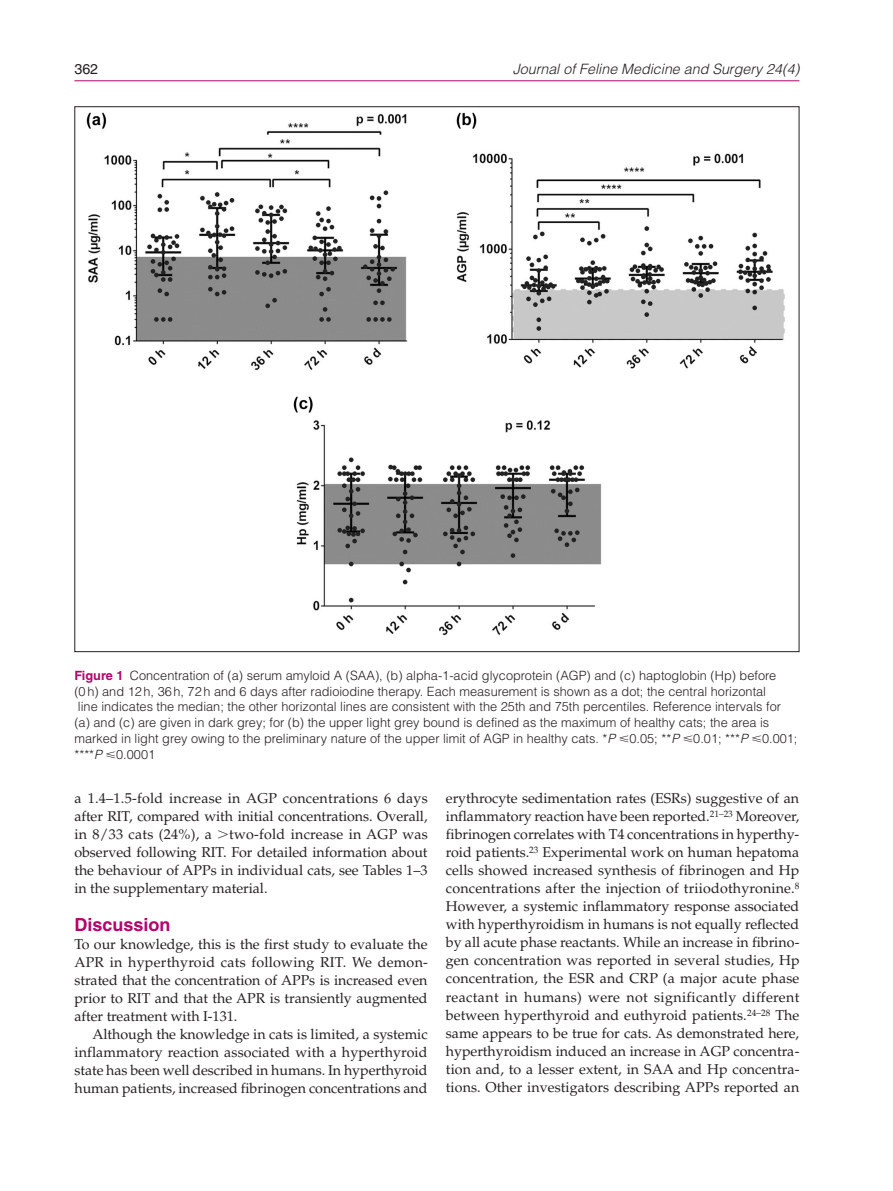
<style>
.page{position:relative;width:893px;height:1191px;background:#fff}
.page>*{position:absolute;margin:0;border:0;box-sizing:border-box;transform-origin:0 0}
.t1{font:700 18px "Helvetica LT Std";color:#b6036c}
.t2{font:14.25px/18.1px "Palatino LT Std";letter-spacing:-.005em;color:#231f20;text-align:justify}
.t3{font:italic 300 14.25px "Helvetica LT Std";color:#231f20}
.t4{font:14.25px "Helvetica LT Std";color:#231f20}
.t5{font:300 12.75px/15.8px "Helvetica LT Std";color:#231f20}
.s1{font-weight:700;color:#b6036c}
.s2{font-style:italic}
</style>
<div class="page">
<hr style="left:74px;top:80px;width:725px;height:1px;background:#b6036c">
<img style="left:86px;top:112px;width:699px;height:524px">
<p class="t4" style="left:74px;top:61px;width:25px">362</p>
<p class="t3" style="left:513px;top:60px;width:288px">Journal of Feline Medicine and Surgery 24(4)</p>
<p class="t5" style="left:74px;top:667px;width:725px"><span class="s1">Figure 1</span> Concentration of (a) serum amyloid A (SAA), (b) alpha-1-acid glycoprotein (AGP) and (c) haptoglobin (Hp) before (0h) and 12h, 36h, 72h and 6 days after radioiodine therapy. Each measurement is shown as a dot; the central horizontal<br>line indicates the median; the other horizontal lines are consistent with the 25th and 75th percentiles. Reference intervals for<br>(a) and (c) are given in dark grey; for (b) the upper light grey bound is defined as the maximum of healthy cats; the area is marked in light grey owing to the preliminary nature of the upper limit of AGP in healthy cats. *<span class="s2">P</span> ⩽0.05; **<span class="s2">P</span> ⩽0.01; ***<span class="s2">P</span> ⩽0.001; ****<span class="s2">P</span> ⩽0.0001</p>
<p class="t2" style="left:74px;top:789px;width:355px">a 1.4–1.5-fold increase in AGP concentrations 6 days after RIT, compared with initial concentrations. Overall, in 8/33 cats (24%), a two-fold increase in AGP was observed following RIT. For detailed information about the behaviour of APPs in individual cats, see Tables 1–3 in the supplementary material.</p>
<p class="t1" style="left:74px;top:913px;width:98px">Discussion</p>
<p class="t2" style="left:74px;top:935px;width:355px">To our knowledge, this is the first study to evaluate the APR in hyperthyroid cats following RIT. We demon&shy;strated that the concentration of APPs is increased even prior to RIT and that the APR is transiently augmented after treatment with I-131.</p>
<p class="t2" style="left:74px;top:1025px;width:355px;text-indent:18px">Although the knowledge in cats is limited, a systemic inflammatory reaction associated with a hyperthyroid state has been well described in humans. In hyperthyroid human patients, increased fibrinogen concentrations and</p>
<p class="t2" style="left:446px;top:789px;width:355px">erythrocyte sedimentation rates (ESRs) suggestive of an inflammatory reaction have been reported.<sup>21–23</sup> Moreover, fibrinogen correlates with T4 concentrations in hyperthy&shy;roid patients.<sup>23</sup> Experimental work on human hepatoma cells showed increased synthesis of fibrinogen and Hp concentrations after the injection of triiodothyronine.<sup>8<br></sup>However, a systemic inflammatory response associated with hyperthyroidism in humans is not equally reflected by all acute phase reactants. While an increase in fibrino&shy;gen concentration was reported in several studies, Hp concentration, the ESR and CRP (a major acute phase reactant in humans) were not significantly different between hyperthyroid and euthyroid patients.<sup>24–28</sup> The same appears to be true for cats. As demonstrated here, hyperthyroidism induced an increase in AGP concentra&shy;tion and, to a lesser extent, in SAA and Hp concentra&shy;tions. Other investigators describing APPs reported an</p>
</div>
